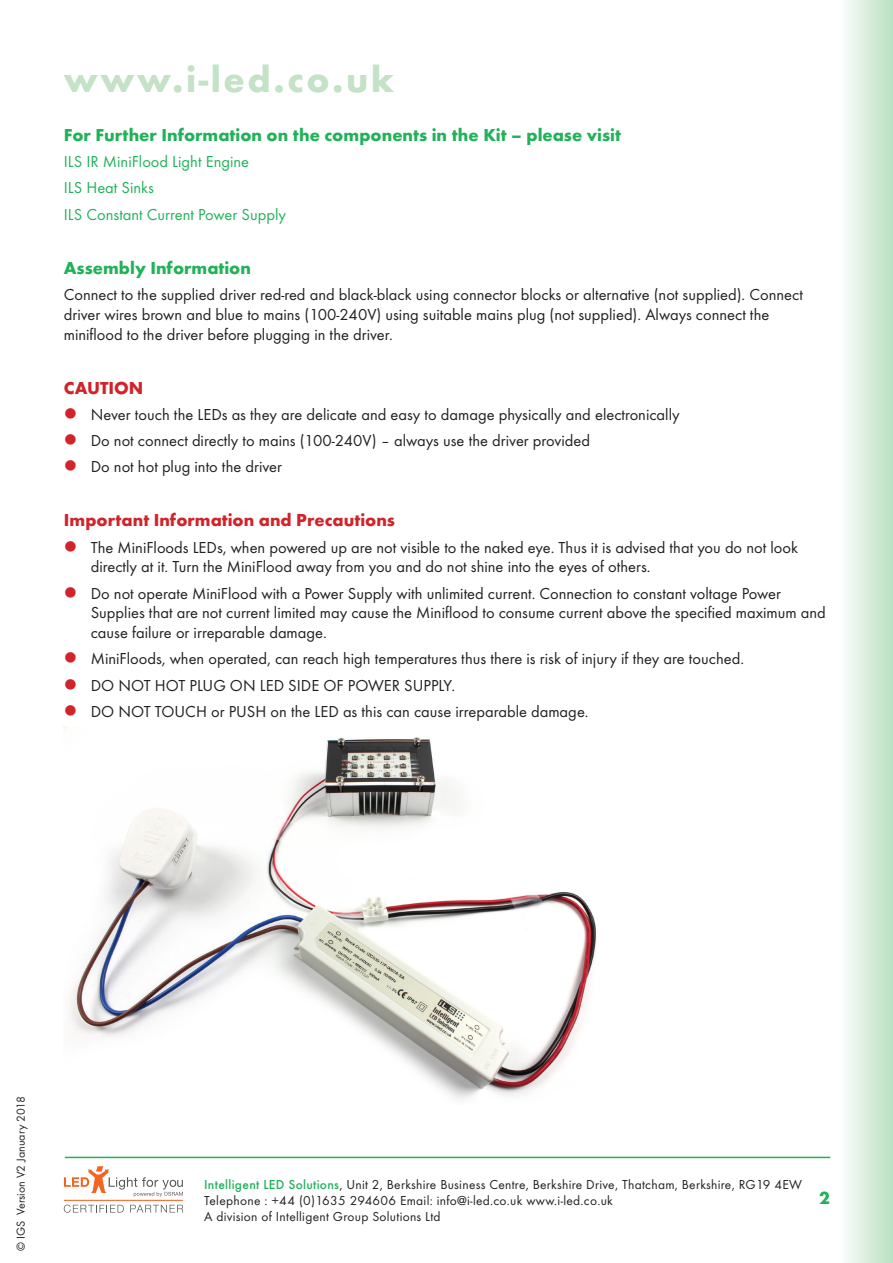
<style>
.page{position:relative;width:893px;height:1263px;background:#fff}
.page>*{position:absolute;margin:0;border:0;box-sizing:border-box;transform-origin:0 0}
.t1{font:700 37.5px "Futura T";letter-spacing:.07em;color:#c3e2c6}
.Bodytext{font:700 18px "Futura T";color:#21b259}
.Bodytext-2{font:700 18px "Futura T";color:#d1232a}
.Bodytext-3{font:16.5px/19.8px "Futura T";color:#231f20}
.Bodytext-4{font:16.5px "Futura T";color:#21b259}
.t2{font:13.5px/16.2px "Futura T";letter-spacing:.02em;color:#231f20}
.t3{font:12px "Futura T";color:#231f20}
.s1{font-weight:500;color:#21b259}
</style>
<div class="page">
<hr style="left:65px;top:1157px;width:765px;height:1px;background:#21b259">
<svg style="left:64px;top:1166px;width:119px;height:31px"></svg>
<svg style="left:64px;top:1204px;width:60px;height:9px"></svg>
<svg style="left:130px;top:1205px;width:53px;height:7px"></svg>
<hr style="left:64px;top:1200px;width:119px;height:1px;background:#f36421">
<img style="left:64px;top:726px;width:533px;height:373px">
<div style="left:840px;top:0;width:53px;height:1263px;background:linear-gradient(to right,#fdfdfc,#b9e0c1)"></div>
<h1 class="t1" style="left:64px;top:57px;width:332px">www.i-led.co.uk</h1>
<p class="Bodytext" style="left:64px;top:124px;width:559px">For Further Information on the components in the Kit – please visit</p>
<p class="Bodytext-4" style="left:64px;top:152px;width:187px">ILS IR MiniFlood Light Engine</p>
<p class="Bodytext-4" style="left:64px;top:178px;width:92px">ILS Heat Sinks</p>
<p class="Bodytext-4" style="left:64px;top:204px;width:224px">ILS Constant Current Power Supply</p>
<p class="Bodytext" style="left:64px;top:257px;width:189px">Assembly Information</p>
<p class="Bodytext-3" style="left:64px;top:284px;width:741px">Connect to the supplied driver red-red and black-black using connector blocks or alternative (not supplied). Connect driver wires brown and blue to mains (100-240V) using suitable mains plug (not supplied). Always connect the miniflood to the driver before plugging in the driver.</p>
<p class="Bodytext-2" style="left:64px;top:377px;width:81px">CAUTION</p>
<p class="Bodytext-3" style="left:91px;top:404px;width:590px">Never touch the LEDs as they are delicate and easy to damage physically and electronically</p>
<p class="Bodytext-3" style="left:91px;top:431px;width:501px">Do not connect directly to mains (100-240V) – always use the driver provided</p>
<p class="Bodytext-3" style="left:91px;top:457px;width:193px">Do not hot plug into the driver</p>
<p class="Bodytext-2" style="left:64px;top:510px;width:333px">Important Information and Precautions</p>
<p class="Bodytext-3" style="left:91px;top:537px;width:709px">The MiniFloods LEDs, when powered up are not visible to the naked eye. Thus it is advised that you do not look directly at it. Turn the MiniFlood away from you and do not shine into the eyes of others.</p>
<p class="Bodytext-3" style="left:91px;top:583px;width:737px">Do not operate MiniFlood with a Power Supply with unlimited current. Connection to constant voltage Power<br>Supplies that are not current limited may cause the Miniflood to consume current above the specified maximum and cause failure or irreparable damage.</p>
<p class="Bodytext-3" style="left:91px;top:649px;width:655px">MiniFloods, when operated, can reach high temperatures thus there is risk of injury if they are touched.</p>
<p class="Bodytext-3" style="left:91px;top:675px;width:366px">DO NOT HOT PLUG ON LED SIDE OF POWER SUPPLY.</p>
<p class="Bodytext-3" style="left:91px;top:701px;width:499px">DO NOT TOUCH or PUSH on the LED as this can cause irreparable damage.</p>
<p class="t3" style="left:14px;top:1251px;width:156px;rotate:-90deg">© IGS Version V2 January 2018</p>
<p class="t2" style="left:204px;top:1176px;width:599px"><span class="s1">Intelligent LED Solutions</span>, Unit 2, Berkshire Business Centre, Berkshire Drive, Thatcham, Berkshire, RG19 4EW<br>Telephone : +44 (0)1635 294606 Email: info@i-led.co.uk www.i-led.co.uk<br>A division of Intelligent Group Solutions Ltd</p>
<p class="Bodytext" style="left:819px;top:1187px;width:12px">2</p>
</div>
